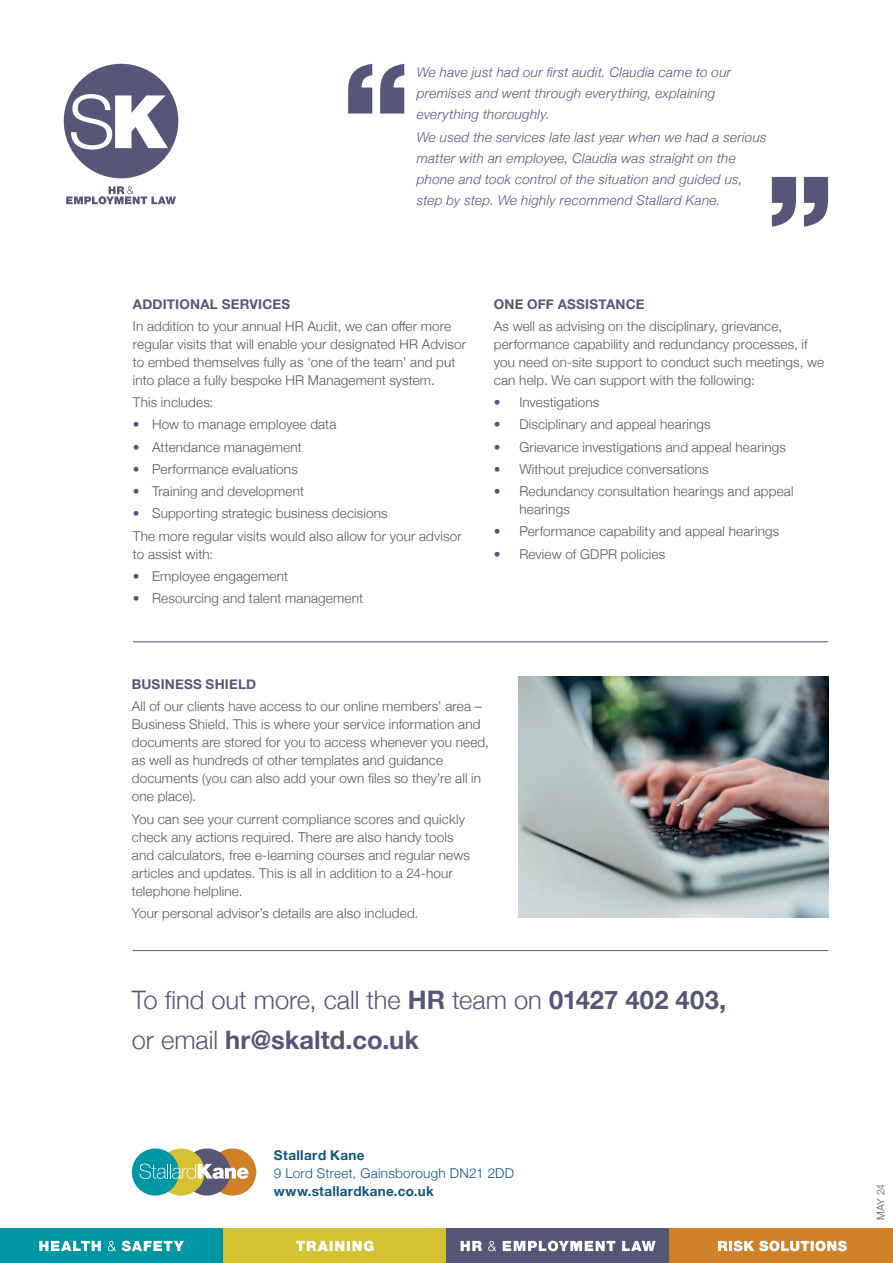
<style>
.page{position:relative;width:893px;height:1263px;background:#fff}
.page>*{position:absolute;margin:0;border:0;box-sizing:border-box;transform-origin:0 0}
.t1{font:300 25.5px/39.6px "Helvetica Neue";color:#565678}
.t2{font:300 13.5px/18px "Helvetica Neue";letter-spacing:.01em;color:#57585a}
.t3{font:italic 300 13.5px/21px "Helvetica Neue";letter-spacing:.02em;color:#565678}
.t4{font:700 13.5px "Helvetica Neue";letter-spacing:.015em;color:#565678}
.t5{font:700 13.5px "Helvetica Neue";letter-spacing:.025em;color:#0f567e}
.t6{font:300 13.5px "Helvetica Neue";letter-spacing:.02em;color:#0f567e}
.t7{font:300 10.5px "Helvetica Neue";color:#57585a}
.s1{color:#565678}
.s2{font-weight:700}
</style>
<div class="page">
<img style="left:519px;top:676px;width:309px;height:241px">
<div style="left:0;top:1229px;width:223px;height:34px;background:#0095a3"></div>
<div style="left:223px;top:1229px;width:223px;height:34px;background:#d5c232"></div>
<div style="left:446px;top:1229px;width:224px;height:34px;background:#565678"></div>
<div style="left:670px;top:1229px;width:223px;height:34px;background:#d08027"></div>
<svg style="left:39px;top:1241px;width:145px;height:10px"></svg>
<svg style="left:296px;top:1241px;width:78px;height:10px"></svg>
<svg style="left:461px;top:1241px;width:195px;height:10px"></svg>
<svg style="left:718px;top:1241px;width:129px;height:10px"></svg>
<hr style="left:133px;top:950px;width:695px;height:1px;background:#565678">
<div style="left:209px;top:1148px;width:47px;height:47px;background:#d08027;border-radius:50%"></div>
<div style="left:183px;top:1148px;width:47px;height:47px;background:#565678;border-radius:50%"></div>
<div style="left:158px;top:1148px;width:47px;height:47px;background:#d5c232;border-radius:50%"></div>
<div style="left:132px;top:1148px;width:47px;height:47px;background:#0095a3;border-radius:50%"></div>
<svg style="left:139px;top:1163px;width:110px;height:16px"></svg>
<div style="left:64px;top:64px;width:114px;height:114px;background:#565678;border-radius:50%"></div>
<svg style="left:71px;top:94px;width:97px;height:56px"></svg>
<svg style="left:66px;top:186px;width:110px;height:18px"></svg>
<hr style="left:133px;top:641px;width:695px;height:1px;background:#565678">
<svg style="left:772px;top:177px;width:56px;height:50px"></svg>
<svg style="left:348px;top:64px;width:56px;height:50px"></svg>
<p class="t3" style="left:417px;top:60px;width:316px">We have just had our first audit. Claudia came to our premises and went through everything, explaining everything thoroughly.</p>
<p class="t3" style="left:417px;top:126px;width:351px">We used the services late last year when we had a serious matter with an employee, Claudia was straight on the phone and took control of the situation and guided us, step by step. We highly recommend Stallard Kane.</p>
<p class="t4" style="left:133px;top:293px;width:159px">ADDITIONAL SERVICES</p>
<p class="t2" style="left:133px;top:316px;width:334px">In addition to your annual HR Audit, we can offer more regular visits that will enable your designated HR Advisor to embed themselves fully as ‘one of the team’ and put into place a fully bespoke HR Management system.</p>
<p class="t2" style="left:133px;top:392px;width:82px">This includes:</p>
<p class="t2" style="left:133px;top:415px;width:205px"><span class="s1">•</span> How to manage employee data</p>
<p class="t2" style="left:133px;top:437px;width:170px"><span class="s1">•</span> Attendance management</p>
<p class="t2" style="left:133px;top:459px;width:166px"><span class="s1">•</span> Performance evaluations</p>
<p class="t2" style="left:133px;top:481px;width:173px"><span class="s1">•</span> Training and development</p>
<p class="t2" style="left:133px;top:502px;width:330px;line-height:22.2px"><span class="s1">•</span> Supporting strategic business decisions<br>The more regular visits would also allow for your advisor</p>
<p class="t2" style="left:133px;top:544px;width:82px">to assist with:</p>
<p class="t2" style="left:133px;top:566px;width:157px"><span class="s1">•</span> Employee engagement</p>
<p class="t2" style="left:133px;top:588px;width:232px"><span class="s1">•</span> Resourcing and talent management</p>
<p class="t4" style="left:494px;top:293px;width:152px">ONE OFF ASSISTANCE</p>
<p class="t2" style="left:494px;top:316px;width:332px">As well as advising on the disciplinary, grievance, performance capability and redundancy processes, if you need on-site support to conduct such meetings, we can help. We can support with the following:</p>
<p class="t2" style="left:494px;top:392px;width:107px"><span class="s1">•</span> Investigations</p>
<p class="t2" style="left:494px;top:415px;width:218px"><span class="s1">•</span> Disciplinary and appeal hearings</p>
<p class="t2" style="left:494px;top:437px;width:294px"><span class="s1">•</span> Grievance investigations and appeal hearings</p>
<p class="t2" style="left:494px;top:459px;width:216px"><span class="s1">•</span> Without prejudice conversations</p>
<p class="t2" style="left:519px;top:481px;width:276px;text-indent:-26px"><span class="s1">•</span> Redundancy consultation hearings and appeal hearings</p>
<p class="t2" style="left:494px;top:522px;width:287px"><span class="s1">•</span> Performance capability and appeal hearings</p>
<p class="t2" style="left:494px;top:544px;width:173px"><span class="s1">•</span> Review of GDPR policies</p>
<p class="t4" style="left:132px;top:674px;width:126px">BUSINESS SHIELD</p>
<p class="t2" style="left:132px;top:697px;width:359px">All of our clients have access to our online members’ area – Business Shield. This is where your service information and documents are stored for you to access whenever you need, as well as hundreds of other templates and guidance documents (you can also add your own files so they’re all in one place).</p>
<p class="t2" style="left:132px;top:809px;width:340px">You can see your current compliance scores and quickly check any actions required. There are also handy tools and calculators, free e-learning courses and regular news articles and updates. This is all in addition to a 24-hour telephone helpline.</p>
<p class="t2" style="left:132px;top:903px;width:288px">Your personal advisor’s details are also included.</p>
<h1 class="t1" style="left:132px;top:979px;width:596px">To find out more, call the <span class="s2">HR</span> team on <span class="s2">01427 402 403, </span>or email <span class="s2">hr@skaltd.co.uk</span></h1>
<p class="t5" style="left:274px;top:1144px;width:92px">Stallard Kane</p>
<p class="t6" style="left:274px;top:1162px;width:242px">9 Lord Street, Gainsborough DN21 2DD</p>
<p class="t5" style="left:274px;top:1180px;width:161px">www.stallardkane.co.uk</p>
<p class="t7" style="left:872px;top:1220px;width:38px;rotate:-90deg">MAY 24</p>
</div>
